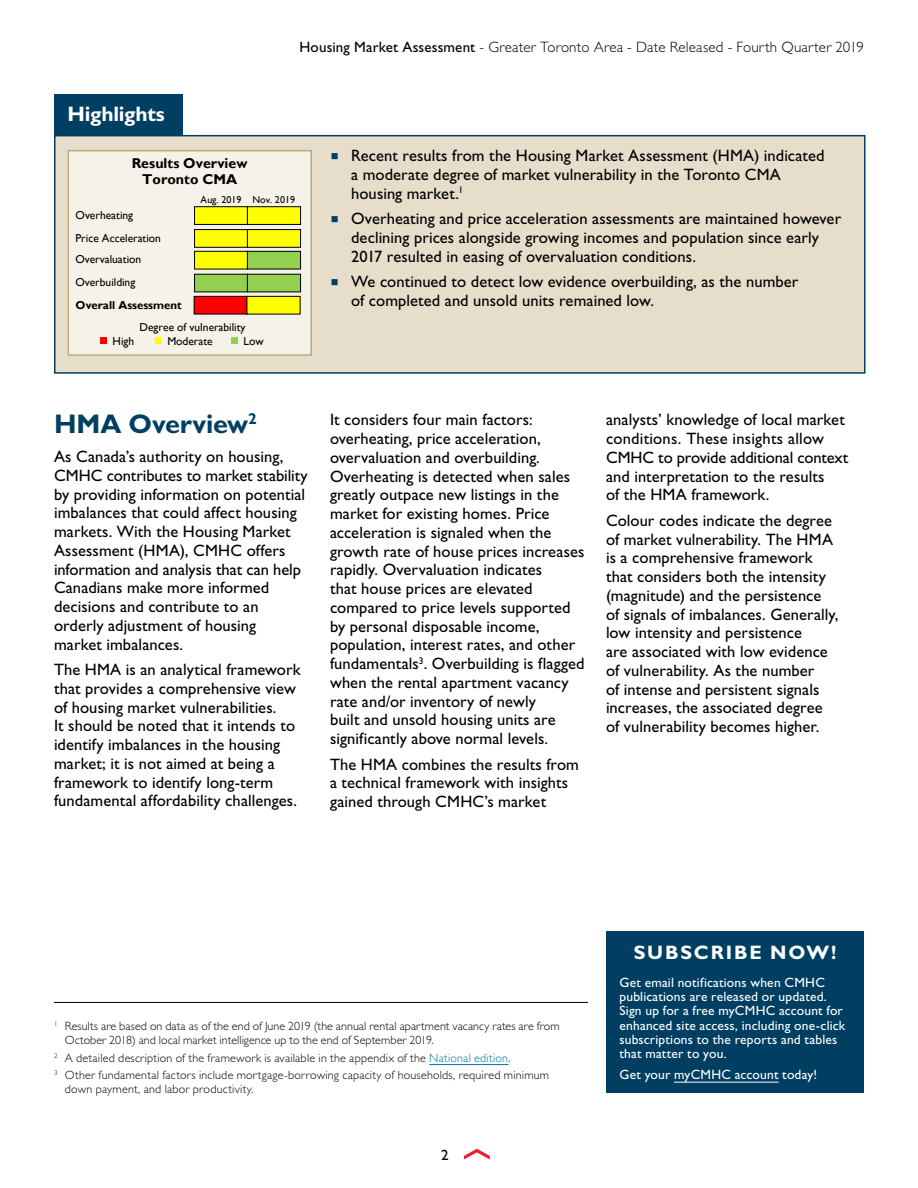
<style>
.page{position:relative;width:918px;height:1188px;background:#fff}
.page>*{position:absolute;margin:0;border:0;box-sizing:border-box;transform-origin:0 0}
.t1{font:700 27px "Gill Sans Std";letter-spacing:-.005em;color:#003f62}
.t2{font:700 21px "Gill Sans Std";letter-spacing:-.01em;color:#fff}
.t3{font:700 19.5px "Gill Sans Std";letter-spacing:.09em;color:#fff}
.t4{font:16.5px/18.8px "Gill Sans Std";letter-spacing:.005em;color:#000}
.t5{font:300 15px "Gill Sans Std";letter-spacing:.01em;color:#000}
.t6{font:15px "Gill Sans Std";color:#000}
.t7{font:700 14.25px/15.9px "Gill Sans";color:#000;text-align:center}
.t8{font:13.5px/14.2px "Gill Sans Std";letter-spacing:.015em;color:#fff}
.t9{font:300 12px/14.4px "Gill Sans Std";letter-spacing:.015em;color:#000}
.t10{font:11.55px/22.4px "Gill Sans";color:#000}
.t11{font:700 11.55px "Gill Sans";color:#000}
.t12{font:9.9px "Gill Sans";color:#000}
.s1{font-weight:400}
.s2{color:#0072a6}
</style>
<div class="page">
<div style="left:606px;top:932px;width:258px;height:162px;background:#003f62"></div>
<hr style="left:674px;top:1082px;width:105px;height:1px;background:#fff">
<svg style="left:464px;top:1149px;width:26px;height:11px"></svg>
<div style="left:55px;top:136px;width:810px;height:237px;background:#e6decb"></div>
<div style="left:54px;top:135px;width:812px;height:239px;border:2px solid #003f62"></div>
<div style="left:54px;top:94px;width:128px;height:41px;background:#003f62"></div>
<div style="left:68px;top:150px;width:244px;height:206px;background:#f5f3e9"></div>
<div style="left:195px;top:207px;width:53px;height:17px;background:#ff0"></div>
<div style="left:194px;top:206px;width:54px;height:19px;border:1px solid #000"></div>
<div style="left:247px;top:207px;width:54px;height:17px;background:#ff0"></div>
<div style="left:247px;top:206px;width:54px;height:19px;border:1px solid #000"></div>
<div style="left:195px;top:230px;width:53px;height:17px;background:#ff0"></div>
<div style="left:194px;top:229px;width:54px;height:19px;border:1px solid #000"></div>
<div style="left:247px;top:230px;width:54px;height:17px;background:#ff0"></div>
<div style="left:247px;top:229px;width:54px;height:19px;border:1px solid #000"></div>
<div style="left:195px;top:251px;width:53px;height:18px;background:#ff0"></div>
<div style="left:194px;top:251px;width:54px;height:18px;border:1px solid #000"></div>
<div style="left:247px;top:251px;width:54px;height:18px;background:#92d050"></div>
<div style="left:247px;top:251px;width:54px;height:18px;border:1px solid #000"></div>
<div style="left:195px;top:274px;width:53px;height:18px;background:#92d050"></div>
<div style="left:247px;top:274px;width:54px;height:18px;background:#92d050"></div>
<div style="left:194px;top:296px;width:53px;height:18px;background:#f00"></div>
<div style="left:194px;top:296px;width:54px;height:18px;border:1px solid #000"></div>
<div style="left:247px;top:296px;width:53px;height:18px;background:#ff0"></div>
<div style="left:247px;top:296px;width:53px;height:18px;border:1px solid #000"></div>
<svg style="left:101px;top:338px;width:6px;height:6px"></svg>
<div style="left:155px;top:338px;width:7px;height:6px;background:#ff0"></div>
<svg style="left:232px;top:338px;width:6px;height:6px"></svg>
<div style="left:68px;top:150px;width:244px;height:206px;border:2px solid #baa975"></div>
<hr style="left:429px;top:1064px;width:80px;height:1px;background:#0072a6">
<hr style="left:54px;top:1002px;width:534px;height:1px;background:#000">
<p class="t2" style="left:68px;top:101px;width:99px">Highlights</p>
<p class="t5" style="left:299px;top:39px;width:566px"><span class="s1">Housing Market Assessment</span> - Greater Toronto Area - Date Released - Fourth Quarter 2019</p>
<p class="t7" style="left:132px;top:156px;width:117px">Results Overview<br>Toronto CMA</p>
<p class="t10" style="left:76px;top:204px;width:59px">Overheating</p>
<p class="t12" style="left:201px;top:194px;width:96px">Aug. 2019 Nov. 2019</p>
<p class="t10" style="left:75px;top:227px;width:87px">Price Acceleration<br>Overvaluation<br>Overbuilding</p>
<p class="t11" style="left:76px;top:298px;width:108px">Overall Assessment</p>
<p class="t10" style="left:113px;top:330px;width:23px">High</p>
<p class="t10" style="left:167px;top:330px;width:47px">Moderate</p>
<p class="t10" style="left:244px;top:330px;width:22px">Low</p>
<p class="t10" style="left:140px;top:316px;width:108px">Degree of vulnerability</p>
<p class="t4" style="left:351px;top:146px;width:475px">Recent results from the Housing Market Assessment (HMA) indicated a moderate degree of market vulnerability in the Toronto CMA housing market.<sup>1</sup></p>
<p class="t4" style="left:351px;top:209px;width:492px">Overheating and price acceleration assessments are maintained however declining prices alongside growing incomes and population since early<br>2017 resulted in easing of overvaluation conditions.</p>
<p class="t4" style="left:351px;top:272px;width:449px">We continued to detect low evidence overbuilding, as the number of completed and unsold units remained low.</p>
<h1 class="t1" style="left:54px;top:408px;width:204px">HMA Overview<sup>2</sup></h1>
<p class="t4" style="left:54px;top:447px;width:255px">As Canada’s authority on housing,<br>CMHC contributes to market stability by providing information on potential imbalances that could affect housing markets. With the Housing Market<br>Assessment (HMA), CMHC offers information and analysis that can help<br>Canadians make more informed decisions and contribute to an orderly adjustment of housing market imbalances.</p>
<p class="t4" style="left:54px;top:660px;width:248px">The HMA is an analytical framework that provides a comprehensive view of housing market vulnerabilities.<br>It should be noted that it intends to identify imbalances in the housing market; it is not aimed at being a framework to identify long-term fundamental affordability challenges.</p>
<p class="t4" style="left:330px;top:411px;width:256px">It considers four main factors: overheating, price acceleration, overvaluation and overbuilding.<br>Overheating is detected when sales greatly outpace new listings in the market for existing homes. Price acceleration is signaled when the growth rate of house prices increases rapidly. Overvaluation indicates<br>that house prices are elevated compared to price levels supported by personal disposable income, population, interest rates, and other fundamentals<sup>3</sup>. Overbuilding is flagged when the rental apartment vacancy rate and/or inventory of newly<br>built and unsold housing units are significantly above normal levels.</p>
<p class="t4" style="left:330px;top:755px;width:251px">The HMA combines the results from a technical framework with insights gained through CMHC’s market</p>
<p class="t4" style="left:606px;top:411px;width:244px">analysts’ knowledge of local market conditions. These insights allow<br>CMHC to provide additional context and interpretation to the results<br>of the HMA framework.</p>
<p class="t4" style="left:606px;top:511px;width:234px">Colour codes indicate the degree of market vulnerability. The HMA is a comprehensive framework that considers both the intensity (magnitude) and the persistence of signals of imbalances. Generally, low intensity and persistence<br>are associated with low evidence of vulnerability. As the number<br>of intense and persistent signals increases, the associated degree of vulnerability becomes higher.</p>
<p class="t9" style="left:65px;top:1019px;width:496px;text-indent:-11px"><sup>1</sup> Results are based on data as of the end of June 2019 (the annual rental apartment vacancy rates are from<br>October 2018) and local market intelligence up to the end of September 2019.</p>
<p class="t9" style="left:54px;top:1049px;width:497px;line-height:17.1px"><sup>2</sup> A detailed description of the framework is available in the appendix of the <span class="s2">National edition</span>.<br><sup>3</sup> Other fundamental factors include mortgage-borrowing capacity of households, required minimum</p>
<p class="t9" style="left:65px;top:1082px;width:190px">down payment, and labor productivity.</p>
<p class="t6" style="left:441px;top:1146px;width:9px">2</p>
<p class="t3" style="left:634px;top:941px;width:204px">SUBSCRIBE NOW!</p>
<p class="t8" style="left:620px;top:975px;width:227px">Get email notifications when CMHC publications are released or updated.<br>Sign up for a free myCMHC account for enhanced site access, including one-click subscriptions to the reports and tables that matter to you.</p>
<p class="t8" style="left:620px;top:1068px;width:199px">Get your myCMHC account today!</p>
</div>
